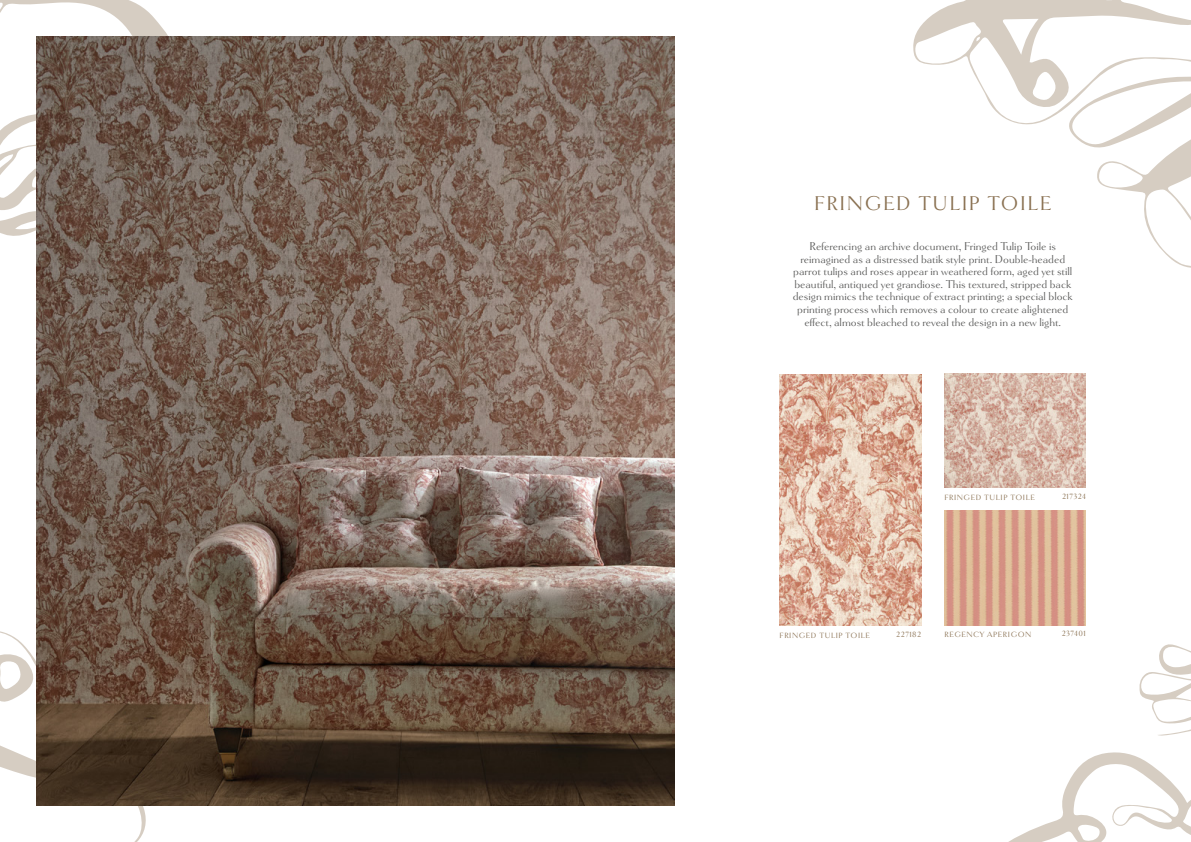
<style>
.page{position:relative;width:1191px;height:842px;background:#fff}
.page>*{position:absolute;margin:0;border:0;box-sizing:border-box;transform-origin:0 0}
.t1{font:21px "Goldenbook";letter-spacing:.07em;color:#8a7152}
.t2{font:12px/12.6px "Goldenbook";color:#575756;text-align:center}
.t3{font:8px "Goldenbook";letter-spacing:.07em;color:#8a7152}
</style>
<div class="page">
<svg style="left:0;top:0;width:168px;height:842px"></svg>
<svg style="left:0;top:661px;width:23px;height:29px"></svg>
<svg style="left:0;top:119px;width:36px;height:81px"></svg>
<svg style="left:0;top:0;width:5px;height:29px"></svg>
<svg style="left:926px;top:0;width:265px;height:180px"></svg>
<svg style="left:1070px;top:81px;width:121px;height:65px"></svg>
<svg style="left:1098px;top:162px;width:93px;height:106px"></svg>
<svg style="left:1002px;top:19px;width:36px;height:36px"></svg>
<svg style="left:1031px;top:71px;width:26px;height:30px"></svg>
<svg style="left:913px;top:20px;width:72px;height:48px"></svg>
<svg style="left:994px;top:625px;width:197px;height:217px"></svg>
<img style="left:36px;top:36px;width:639px;height:770px">
<img style="left:779px;top:375px;width:142px;height:250px">
<img style="left:944px;top:374px;width:141px;height:113px">
<img style="left:944px;top:511px;width:142px;height:114px">
<h1 class="t1" style="left:814px;top:191px;width:239px">FRINGED TULIP TOILE</h1>
<p class="t2" style="left:792px;top:240px;width:282px">Referencing an archive document, Fringed Tulip Toile is reimagined as a distressed batik style print. Double-headed parrot tulips and roses appear in weathered form, aged yet still beautiful, antiqued yet grandiose. This textured, stripped back design mimics the technique of extract printing; a special block printing process which removes a colour to create alightened effect, almost bleached to reveal the design in a new light.</p>
<p class="t3" style="left:944px;top:493px;width:92px">FRINGED TULIP TOILE</p>
<p class="t3" style="left:1062px;top:492px;width:25px">217324</p>
<p class="t3" style="left:896px;top:630px;width:26px">227182</p>
<p class="t3" style="left:1061px;top:629px;width:26px">237401</p>
<p class="t3" style="left:779px;top:631px;width:92px">FRINGED TULIP TOILE</p>
<p class="t3" style="left:944px;top:630px;width:88px">REGENCY APERIGON</p>
</div>
